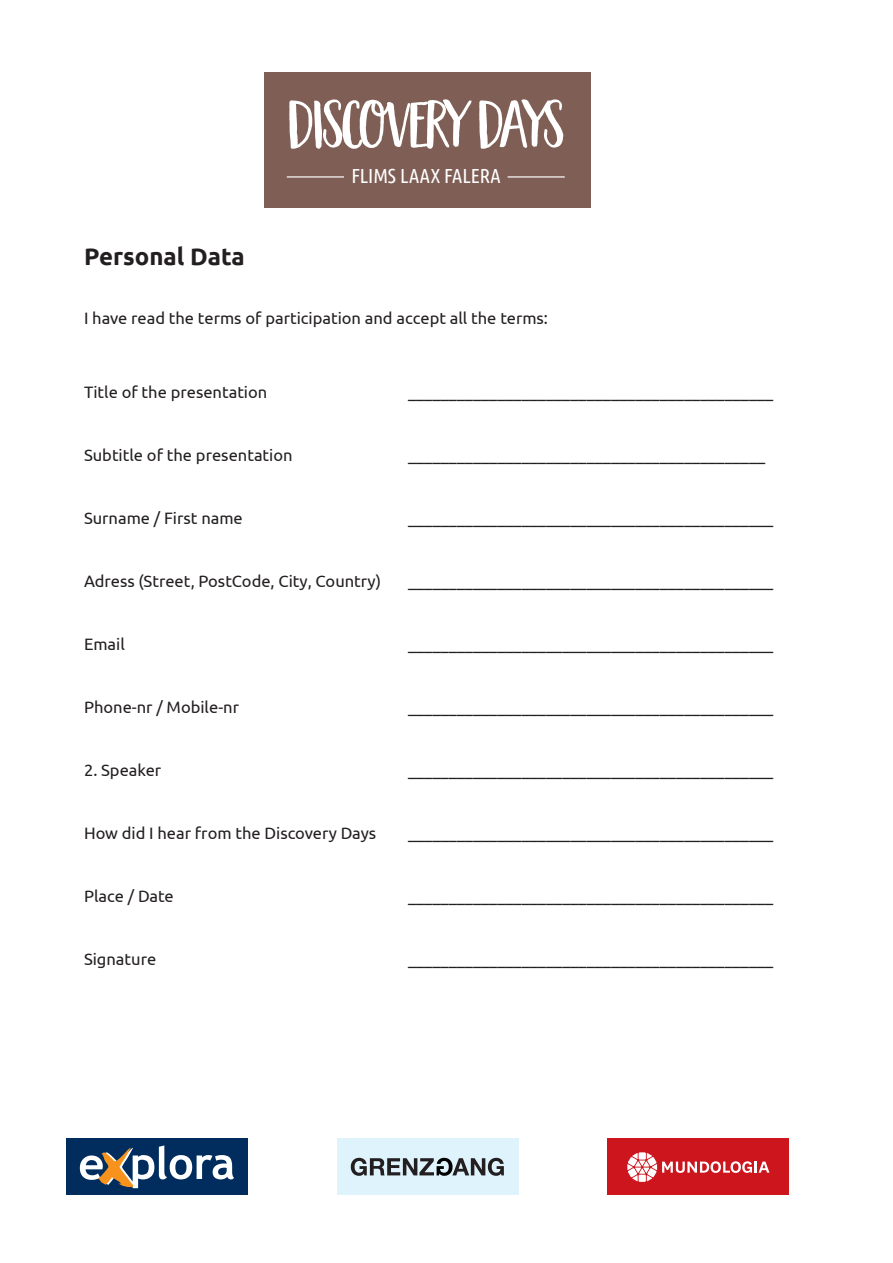
<style>
.page{position:relative;width:893px;height:1263px;background:#fff}
.page>*{position:absolute;margin:0;border:0;box-sizing:border-box;transform-origin:0 0}
.t1{font:62.4px "Garden Grown Caps";letter-spacing:-.03em;color:#fff}
.t2{font:700 24px "Ubuntu";color:#231f20}
.t3{font:20.25px "Ubuntu Condensed";letter-spacing:-.005em;color:#fff}
.t4{font:16.5px "Ubuntu";color:#231f20}
</style>
<div class="page">
<div style="left:264px;top:73px;width:327px;height:135px;background:#7f5f55"></div>
<hr style="left:287px;top:176px;width:57px;height:2px;background:#fff">
<hr style="left:508px;top:176px;width:57px;height:2px;background:#fff">
<div style="left:66px;top:1139px;width:182px;height:56px;background:#002d5e"></div>
<svg style="left:80px;top:1145px;width:154px;height:43px"></svg>
<div style="left:608px;top:1139px;width:181px;height:56px;background:#cd151d"></div>
<svg style="left:627px;top:1152px;width:142px;height:29px"></svg>
<div style="left:337px;top:1139px;width:181px;height:56px;background:#dff3fc"></div>
<svg style="left:351px;top:1158px;width:153px;height:18px"></svg>
<p class="t2" style="left:84px;top:242px;width:162px">Personal Data</p>
<p class="t1" style="left:289px;top:89px;width:278px">DISCOVERY DAYS</p>
<p class="t3" style="left:351px;top:163px;width:151px">FLIMS LAAX FALERA</p>
<p class="t4" style="left:84px;top:308px;width:465px">I have read the terms of participation and accept all the terms:</p>
<p class="t4" style="left:84px;top:382px;width:185px">Title of the presentation</p>
<p class="t4" style="left:84px;top:445px;width:210px">Subtitle of the presentation</p>
<p class="t4" style="left:84px;top:508px;width:160px">Surname / First name</p>
<p class="t4" style="left:84px;top:571px;width:299px">Adress (Street, PostCode, City, Country)</p>
<p class="t4" style="left:84px;top:634px;width:42px">Email</p>
<p class="t4" style="left:84px;top:697px;width:157px">Phone-nr / Mobile-nr</p>
<p class="t4" style="left:84px;top:760px;width:79px">2. Speaker</p>
<p class="t4" style="left:84px;top:823px;width:294px">How did I hear from the Discovery Days</p>
<p class="t4" style="left:84px;top:886px;width:91px">Place / Date</p>
<p class="t4" style="left:84px;top:949px;width:74px">Signature</p>
<p class="t4" style="left:408px;top:382px;width:367px">_____________________________________________</p>
<p class="t4" style="left:408px;top:445px;width:359px">____________________________________________</p>
<p class="t4" style="left:408px;top:508px;width:367px">_____________________________________________</p>
<p class="t4" style="left:408px;top:571px;width:367px">_____________________________________________</p>
<p class="t4" style="left:408px;top:634px;width:367px">_____________________________________________</p>
<p class="t4" style="left:408px;top:697px;width:367px">_____________________________________________</p>
<p class="t4" style="left:408px;top:760px;width:367px">_____________________________________________</p>
<p class="t4" style="left:408px;top:823px;width:367px">_____________________________________________</p>
<p class="t4" style="left:408px;top:886px;width:367px">_____________________________________________</p>
<p class="t4" style="left:408px;top:949px;width:367px">_____________________________________________</p>
</div>
